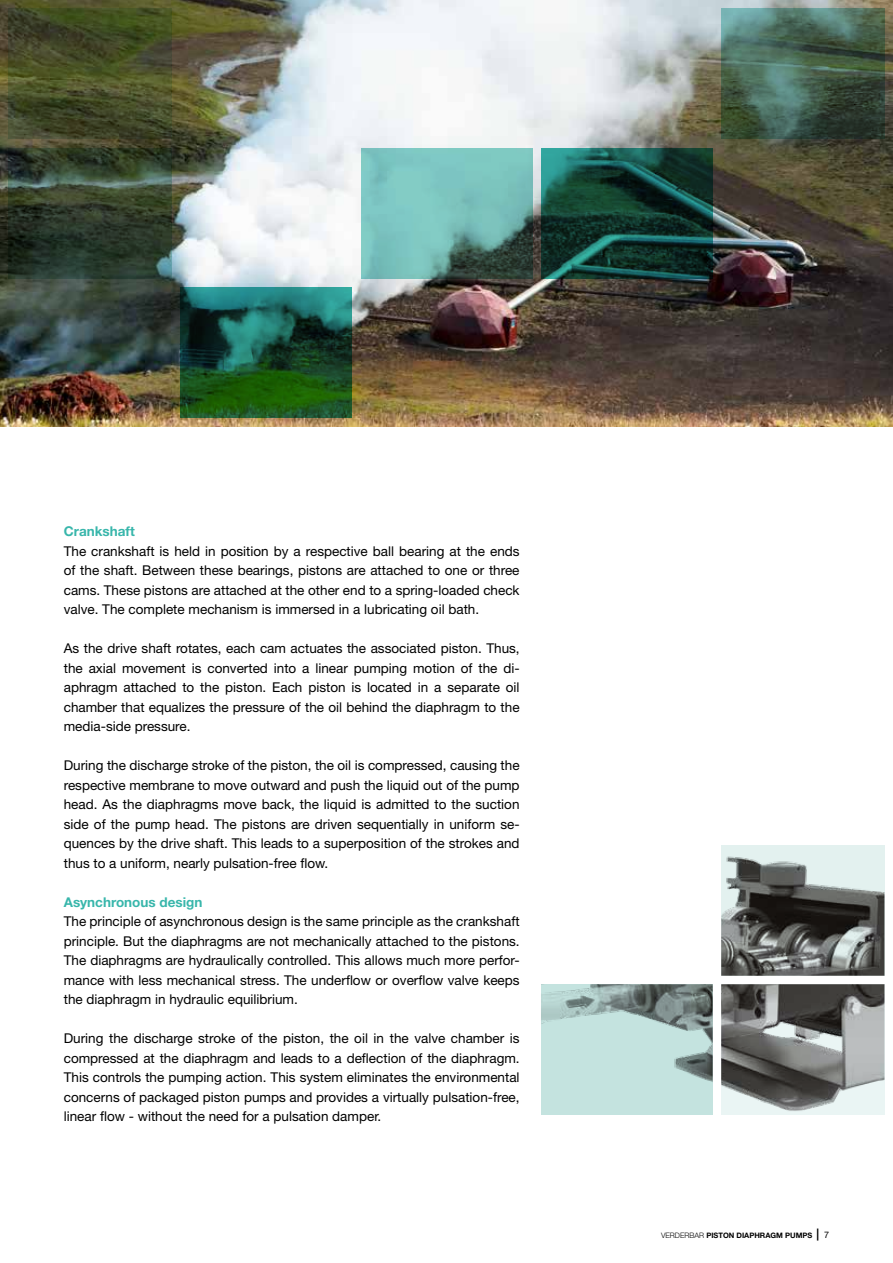
<style>
.page{position:relative;width:893px;height:1263px;background:#fff}
.page>*{position:absolute;margin:0;border:0;box-sizing:border-box;transform-origin:0 0}
.t1{font:13.5px/19.5px "Helvetica Neue LT Std";color:#000;text-align:justify}
.t2{font:700 13.5px "Helvetica Neue LT Std";color:#38b6ab}
.t3{font:700 7.5px "Helvetica Neue LT Std";color:#000}
.s1{font-weight:300}
.s2{font-size:12px}
.s3{font-weight:400;font-size:9px}
</style>
<div class="page">
<img style="left:0;top:0;width:893px;height:427px">
<svg style="left:180px;top:287px;width:172px;height:131px;background:#1a573a"></svg>
<svg style="left:541px;top:148px;width:172px;height:131px;background:#144239"></svg>
<svg style="left:721px;top:9px;width:163px;height:130px;background:#456152"></svg>
<svg style="left:9px;top:9px;width:163px;height:130px;background:#444a27"></svg>
<svg style="left:361px;top:148px;width:171px;height:131px;background:#70b0aa"></svg>
<svg style="left:9px;top:148px;width:163px;height:131px;background:#303f2f"></svg>
<svg style="left:541px;top:984px;width:172px;height:131px;background:#aec9c5"></svg>
<svg style="left:721px;top:984px;width:163px;height:131px;background:#808281"></svg>
<svg style="left:721px;top:845px;width:163px;height:131px;background:#7c817e"></svg>
<p class="t2" style="left:64px;top:523px;width:73px">Crankshaft</p>
<p class="t1" style="left:64px;top:541px;width:457px">The crankshaft is held in position by a respective ball bearing at the ends of the shaft. Between these bearings, pistons are attached to one or three cams. These pistons are attached at the other end to a spring-loaded check valve. The complete mechanism is immersed in a lubricating oil bath.</p>
<p class="t1" style="left:64px;top:638px;width:457px">As the drive shaft rotates, each cam actuates the associated piston. Thus, the axial movement is converted into a linear pumping motion of the di&shy;aphragm attached to the piston. Each piston is located in a separate oil chamber that equalizes the pressure of the oil behind the diaphragm to the media-side pressure.</p>
<p class="t1" style="left:64px;top:755px;width:457px">During the discharge stroke of the piston, the oil is compressed, causing the respective membrane to move outward and push the liquid out of the pump head. As the diaphragms move back, the liquid is admitted to the suction side of the pump head. The pistons are driven sequentially in uniform se&shy;quences by the drive shaft. This leads to a superposition of the strokes and thus to a uniform, nearly pulsation-free flow.</p>
<p class="t2" style="left:64px;top:893px;width:140px">Asynchronous design</p>
<p class="t1" style="left:64px;top:911px;width:457px">The principle of asynchronous design is the same principle as the crankshaft principle. But the diaphragms are not mechanically attached to the pistons.<br>The diaphragms are hydraulically controlled. This allows much more perfor&shy;mance with less mechanical stress. The underflow or overflow valve keeps the diaphragm in hydraulic equilibrium.</p>
<p class="t1" style="left:64px;top:1028px;width:457px">During the discharge stroke of the piston, the oil in the valve chamber is compressed at the diaphragm and leads to a deflection of the diaphragm.<br>This controls the pumping action. This system eliminates the environmental concerns of packaged piston pumps and provides a virtually pulsation-free, linear flow - without the need for a pulsation damper.</p>
<p class="t3" style="left:661px;top:1231px;width:170px"><span class="s1">VERDERBAR</span> PISTON DIAPHRAGM PUMPS <span class="s2">|</span> <span class="s3">7</span></p>
</div>
